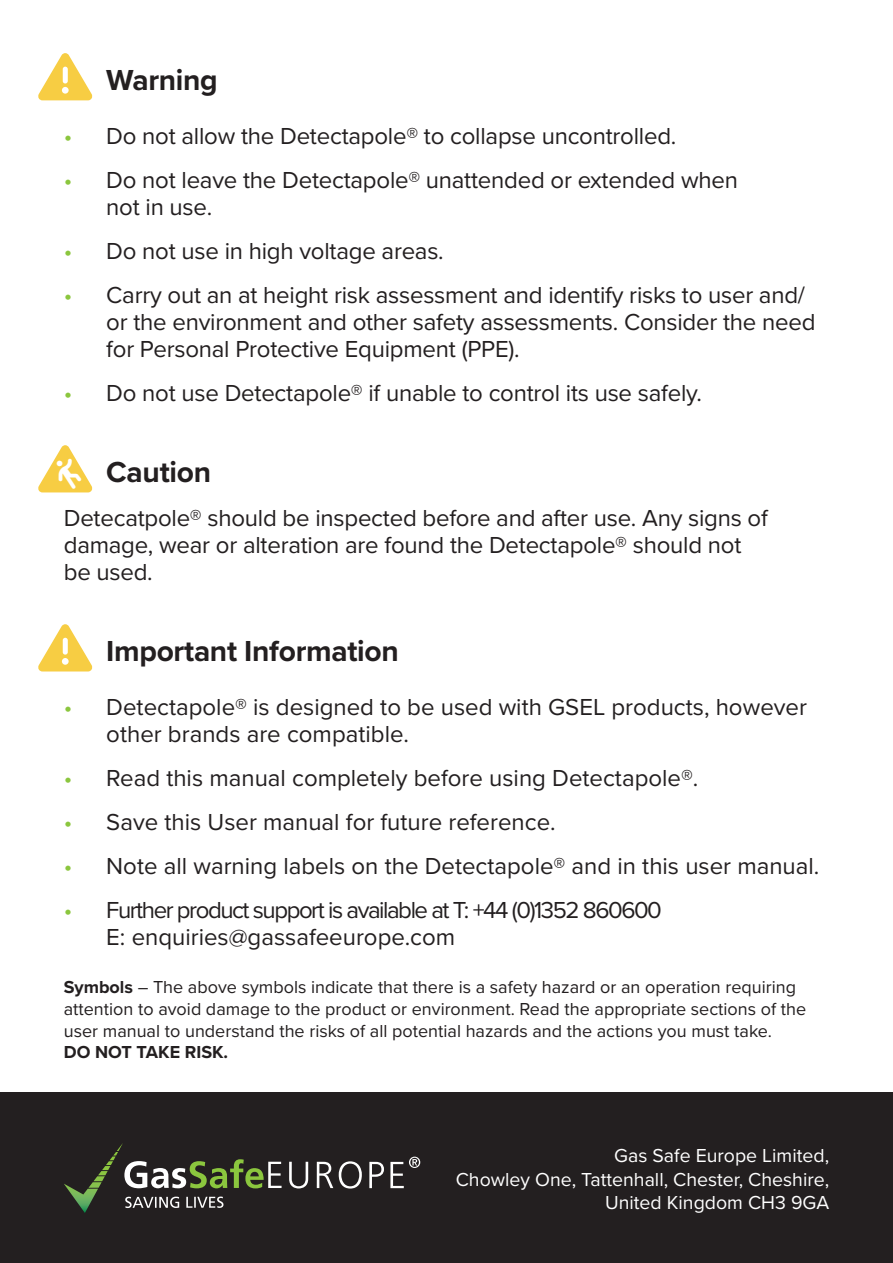
<style>
.page{position:relative;width:893px;height:1263px;background:#fff}
.page>*{position:absolute;margin:0;border:0;box-sizing:border-box;transform-origin:0 0}
.t1{font:700 30px "Proxima Nova";letter-spacing:-.01em;color:#231f20}
.t2{font:24px/27px "Proxima Nova";letter-spacing:-.01em;color:#231f20}
.t3{font:24px/27px "Proxima Nova";letter-spacing:-.06em;color:#231f20}
.t4{font:19.5px "Proxima Nova";color:#fff}
.t5{font:18px/21.6px "Proxima Nova";color:#231f20}
.t6{font:700 18px "Proxima Nova";color:#231f20}
.s1{color:#8bc63e}
.s2{font-weight:700}
</style>
<div class="page">
<div style="left:0;top:1093px;width:893px;height:170px;background:#231f20"></div>
<svg style="left:289px;top:1162px;width:19px;height:26px"></svg>
<svg style="left:317px;top:1162px;width:16px;height:26px"></svg>
<svg style="left:339px;top:1161px;width:23px;height:27px"></svg>
<svg style="left:369px;top:1162px;width:15px;height:26px"></svg>
<svg style="left:390px;top:1157px;width:30px;height:31px"></svg>
<svg style="left:64px;top:1143px;width:218px;height:70px"></svg>
<hr style="left:892px;top:333px;width:1px;height:52px;background:#8bc63e">
<p class="t1" style="left:106px;top:58px;width:113px">Warning</p>
<p class="t2" style="left:64px;top:121px;width:614px"><span class="s1">•</span> Do not allow the Detectapole® to collapse uncontrolled.</p>
<p class="t2" style="left:106px;top:165px;width:633px;text-indent:-43px"><span class="s1">•</span> Do not leave the Detectapole® unattended or extended when not in use.</p>
<p class="t2" style="left:64px;top:236px;width:382px"><span class="s1">•</span> Do not use in high voltage areas.</p>
<p class="t2" style="left:106px;top:281px;width:711px;text-indent:-43px"><span class="s1">•</span> Carry out an at height risk assessment and identify risks to user and/ or the environment and other safety assessments. Consider the need for Personal Protective Equipment (PPE).</p>
<p class="t2" style="left:64px;top:379px;width:640px"><span class="s1">•</span> Do not use Detectapole® if unable to control its use safely.</p>
<p class="t1" style="left:106px;top:450px;width:106px">Caution</p>
<p class="t2" style="left:64px;top:504px;width:706px">Detecatpole® should be inspected before and after use. Any signs of damage, wear or alteration are found the Detectapole® should not be used.</p>
<p class="t1" style="left:106px;top:629px;width:294px">Important Information</p>
<p class="t2" style="left:106px;top:693px;width:702px;text-indent:-43px"><span class="s1">•</span> Detectapole® is designed to be used with GSEL products, however other brands are compatible.</p>
<p class="t2" style="left:64px;top:764px;width:636px"><span class="s1">•</span> Read this manual completely before using Detectapole®.</p>
<p class="t2" style="left:64px;top:808px;width:493px"><span class="s1">•</span> Save this User manual for future reference.</p>
<p class="t2" style="left:64px;top:852px;width:757px"><span class="s1">•</span> Note all warning labels on the Detectapole® and in this user manual.</p>
<p class="t3" style="left:106px;top:896px;width:557px;text-indent:-43px"><span class="s1">•</span> Further product support is available at T: +44 (0)1352 860600<br>E: enquiries@gassafeeurope.com</p>
<p class="t5" style="left:64px;top:976px;width:744px"><span class="s2">Symbols</span> – The above symbols indicate that there is a safety hazard or an operation requiring attention to avoid damage to the product or environment. Read the appropriate sections of the user manual to understand the risks of all potential hazards and the actions you must take.</p>
<p class="t6" style="left:64px;top:1039px;width:166px">DO NOT TAKE RISK.</p>
<p class="t4" style="left:614px;top:1141px;width:217px">Gas Safe Europe Limited,</p>
<p class="t4" style="left:456px;top:1164px;width:375px">Chowley One, Tattenhall, Chester, Cheshire,</p>
<p class="t4" style="left:605px;top:1188px;width:226px">United Kingdom CH3 9GA</p>
</div>
